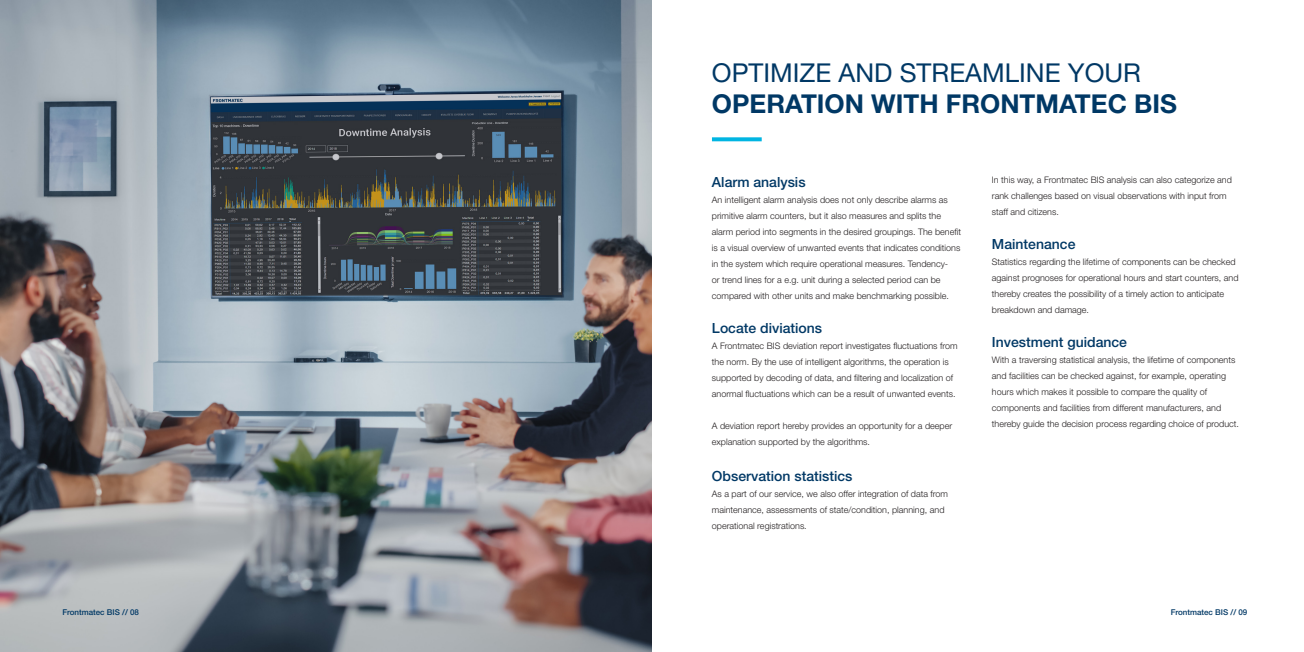
<style>
.page{position:relative;width:1304px;height:652px;background:#fff}
.page>*{position:absolute;margin:0;border:0;box-sizing:border-box;transform-origin:0 0}
.t1{font:700 26px/31.2px "Helvetica Neue LT Std";color:#003865}
.t2{font:500 14px "Helvetica Neue LT Std";color:#003865}
.t3{font:300 9px/16px "Helvetica Neue LT Std";color:#231f20}
.t4{font:500 8px "Helvetica Neue LT Std";color:#003865}
.s1{font-weight:400}
</style>
<div class="page">
<img style="left:0;top:0;width:652px;height:652px">
<svg style="left:712px;top:137px;width:50px;height:4px"></svg>
<p class="t1" style="left:712px;top:56px;width:467px"><span class="s1">OPTIMIZE AND STREAMLINE YOUR<br></span>OPERATION WITH FRONTMATEC BIS</p>
<p class="t2" style="left:712px;top:174px;width:95px">Alarm analysis</p>
<p class="t3" style="left:712px;top:192px;width:251px">An intelligent alarm analysis does not only describe alarms as primitive alarm counters, but it also measures and splits the alarm period into segments in the desired groupings. The benefit is a visual overview of unwanted events that indicates conditions in the system which require operational measures. Tendency-<br>or trend lines for a e.g. unit during a selected period can be compared with other units and make benchmarking possible.</p>
<p class="t2" style="left:712px;top:320px;width:112px">Locate diviations</p>
<p class="t3" style="left:712px;top:338px;width:247px">A Frontmatec BIS deviation report investigates fluctuations from the norm. By the use of intelligent algorithms, the operation is supported by decoding of data, and filtering and localization of anormal fluctuations which can be a result of unwanted events.</p>
<p class="t3" style="left:712px;top:418px;width:242px">A deviation report hereby provides an opportunity for a deeper explanation supported by the algorithms.</p>
<p class="t2" style="left:712px;top:468px;width:142px">Observation statistics</p>
<p class="t3" style="left:712px;top:486px;width:238px">As a part of our service, we also offer integration of data from maintenance, assessments of state/condition, planning, and operational registrations.</p>
<p class="t3" style="left:992px;top:172px;width:241px">In this way, a Frontmatec BIS analysis can also categorize and rank challenges based on visual observations with input from staff and citizens.</p>
<p class="t2" style="left:992px;top:236px;width:85px">Maintenance</p>
<p class="t3" style="left:992px;top:254px;width:248px">Statistics regarding the lifetime of components can be checked against prognoses for operational hours and start counters, and thereby creates the possibility of a timely action to anticipate breakdown and damage.</p>
<p class="t2" style="left:992px;top:334px;width:137px">Investment guidance</p>
<p class="t3" style="left:992px;top:352px;width:249px">With a traversing statistical analysis, the lifetime of components and facilities can be checked against, for example, operating hours which makes it possible to compare the quality of components and facilities from different manufacturers, and thereby guide the decision process regarding choice of product.</p>
<p class="t4" style="left:62px;top:608px;width:78px">Frontmatec BIS // 08</p>
<p class="t4" style="left:1171px;top:608px;width:78px">Frontmatec BIS // 09</p>
</div>
